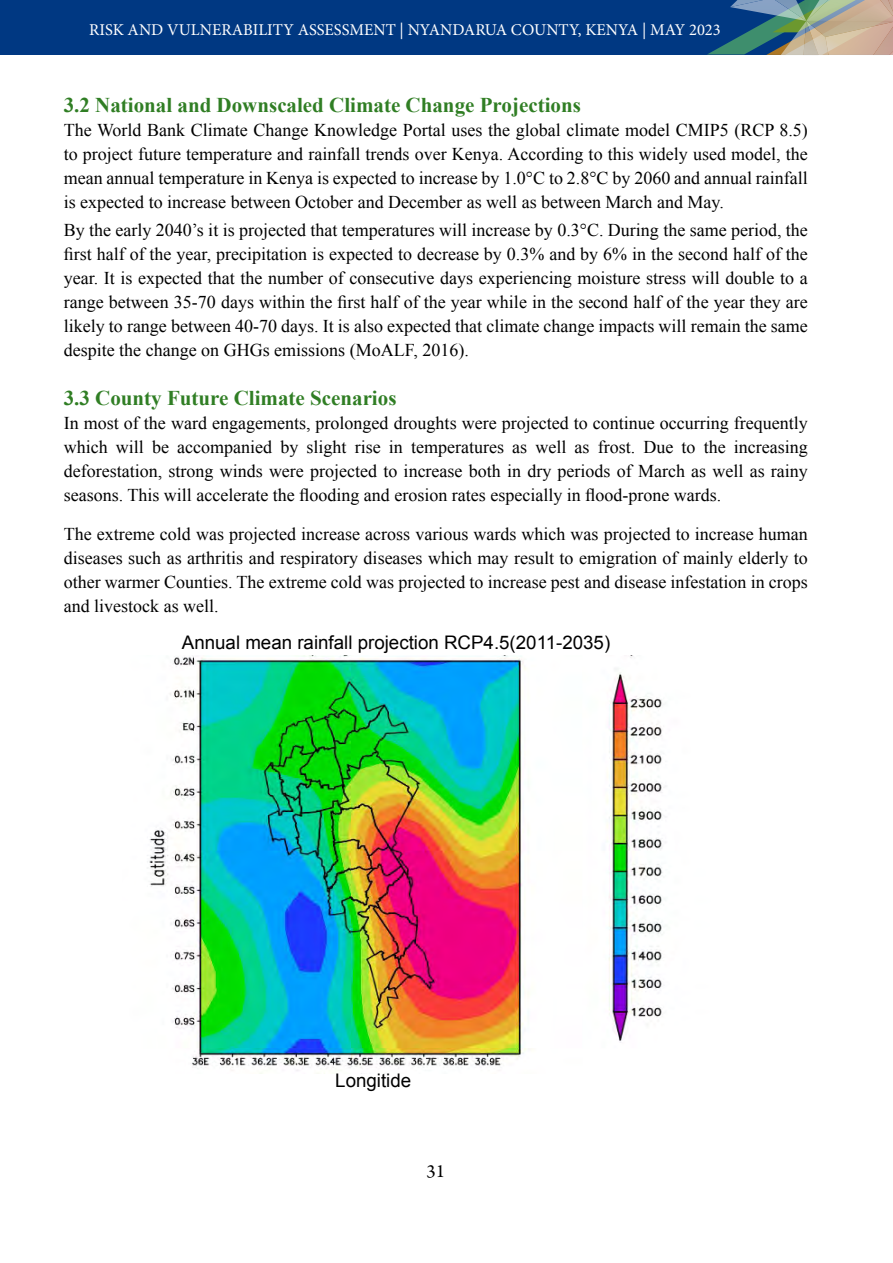
<style>
.page{position:relative;width:893px;height:1263px;background:#fff}
.page>*{position:absolute;margin:0;border:0;box-sizing:border-box;transform-origin:0 0}
.Sub_head{font:700 21px "Times New Roman";color:#307e24}
.t1{font:19.5px "Arno Pro";color:#000}
.RED_Heads{font:18.75px "Arial";color:#000}
.List_Paragraph{font:18px/24px "Times New Roman";color:#000;text-align:justify}
.t2{font:16.5px "Minion Pro";color:#fff}
</style>
<div class="page">
<div style="left:0;top:0;width:893px;height:55px;background:#003882"></div>
<svg style="left:707px;top:0;width:186px;height:55px"></svg>
<img style="left:147px;top:655px;width:520px;height:416px">
<p class="t2" style="left:89px;top:19px;width:633px">RISK AND VULNERABILITY ASSESSMENT | NYANDARUA COUNTY, KENYA | MAY 2023</p>
<p class="Sub_head" style="left:64px;top:90px;width:519px">3.2 National and Downscaled Climate Change Projections</p>
<p class="List_Paragraph" style="left:64px;top:118px;width:746px">The World Bank Climate Change Knowledge Portal uses the global climate model CMIP5 (RCP 8.5) to project future temperature and rainfall trends over Kenya. According to this widely used model, the mean annual temperature in Kenya is expected to increase by 1.0°С to 2.8°С by 2060 and annual rainfall is expected to increase between October and December as well as between March and May.</p>
<p class="List_Paragraph" style="left:64px;top:217px;width:746px">By the early 2040’s it is projected that temperatures will increase by 0.3°C. During the same period, the first half of the year, precipitation is expected to decrease by 0.3% and by 6% in the second half of the year. It is expected that the number of consecutive days experiencing moisture stress will double to a range between 35-70 days within the first half of the year while in the second half of the year they are likely to range between 40-70 days. It is also expected that climate change impacts will remain the same despite the change on GHGs emissions (MoALF, 2016).</p>
<p class="Sub_head" style="left:64px;top:383px;width:334px">3.3 County Future Climate Scenarios</p>
<p class="List_Paragraph" style="left:64px;top:410px;width:746px">In most of the ward engagements, prolonged droughts were projected to continue occurring frequently which will be accompanied by slight rise in temperatures as well as frost. Due to the increasing deforestation, strong winds were projected to increase both in dry periods of March as well as rainy seasons. This will accelerate the flooding and erosion rates especially in flood-prone wards.</p>
<p class="List_Paragraph" style="left:64px;top:521px;width:746px">The extreme cold was projected increase across various wards which was projected to increase human diseases such as arthritis and respiratory diseases which may result to emigration of mainly elderly to other warmer Counties. The extreme cold was projected to increase pest and disease infestation in crops and livestock as well.</p>
<p class="RED_Heads" style="left:182px;top:630px;width:430px">Annual mean rainfall projection RCP4.5(2011-2035)</p>
<p class="RED_Heads" style="left:335px;top:1068px;width:77px">Longitide</p>
<p class="t1" style="left:427px;top:1160px;width:20px">31</p>
</div>
